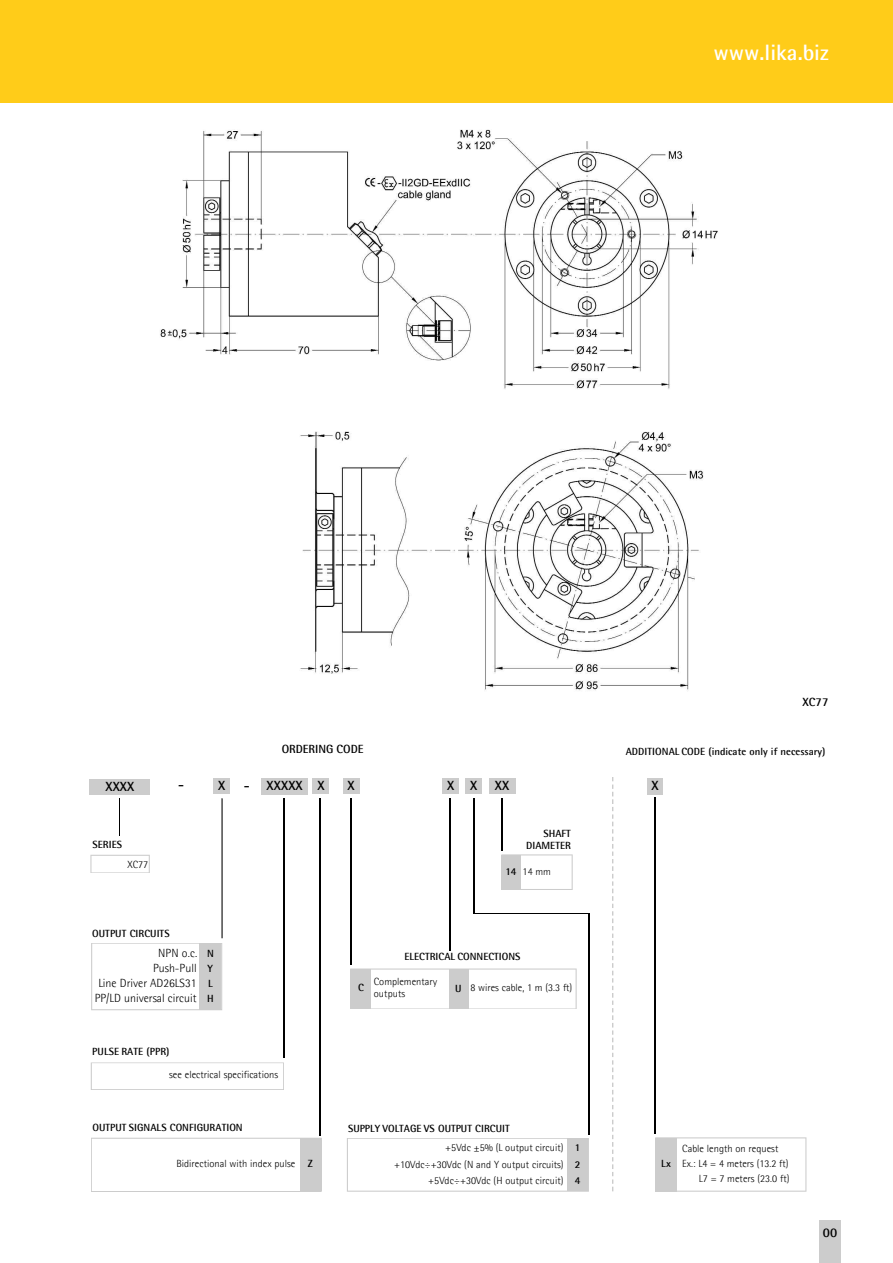
<style>
.page{position:relative;width:893px;height:1263px;background:#fff}
.page>*{position:absolute;margin:0;border:0;box-sizing:border-box;transform-origin:0 0}
.t1{font:700 22.35px "Agfa Rotis Semisans";color:#fff}
.t2{font:700 13.35px "Agfa Rotis Semisans";letter-spacing:.01em;color:#000}
.t3{font:300 11.85px/15px "Agfa Rotis Semisans";color:#000;text-align:right}
.t4{font:700 11.85px "Agfa Rotis Semisans";color:#000}
.t5{font:300 10.5px/16.4px "Agfa Rotis Semisans";color:#000;text-align:right}
.t6{font:700 10.5px/15px "Agfa Rotis Semisans";color:#000;text-align:justify}
.s1{font-weight:700}
</style>
<div class="page">
<div style="left:0;top:0;width:892px;height:103px;background:#ffcc19"></div>
<div style="left:819px;top:1221px;width:22px;height:42px;background:#ccc"></div>
<img style="left:160px;top:129px;width:558px;height:260px">
<svg style="left:91px;top:1062px;width:193px;height:28px"></svg>
<hr style="left:320px;top:798px;width:1px;height:338px;background:#000">
<hr style="left:284px;top:798px;width:1px;height:259px;background:#000">
<div style="left:489px;top:778px;width:27px;height:16px;background:#ccc"></div>
<div style="left:262px;top:778px;width:46px;height:17px;background:#ccc"></div>
<div style="left:90px;top:779px;width:60px;height:15px;background:#ccc"></div>
<svg style="left:90px;top:798px;width:132px;height:212px"></svg>
<svg style="left:91px;top:1138px;width:230px;height:54px"></svg>
<div style="left:300px;top:1138px;width:21px;height:53px;background:#ccc"></div>
<hr style="left:501px;top:798px;width:1px;height:53px;background:#000">
<svg style="left:501px;top:854px;width:71px;height:36px"></svg>
<div style="left:501px;top:855px;width:20px;height:34px;background:#ccc"></div>
<div style="left:199px;top:944px;width:22px;height:66px;background:#ccc"></div>
<svg style="left:347px;top:1138px;width:242px;height:54px"></svg>
<div style="left:567px;top:1138px;width:21px;height:53px;background:#ccc"></div>
<hr style="left:450px;top:798px;width:1px;height:153px;background:#000">
<svg style="left:655px;top:1137px;width:151px;height:55px"></svg>
<div style="left:655px;top:1138px;width:21px;height:54px;background:#ccc"></div>
<div style="left:647px;top:778px;width:15px;height:16px;background:#ccc"></div>
<hr style="left:654px;top:798px;width:1px;height:336px;background:#000">
<svg style="left:612px;top:777px;width:1px;height:414px"></svg>
<hr style="left:473px;top:798px;width:1px;height:116px;background:#000">
<svg style="left:350px;top:969px;width:226px;height:40px"></svg>
<div style="left:351px;top:969px;width:20px;height:40px;background:#ccc"></div>
<div style="left:449px;top:969px;width:19px;height:40px;background:#ccc"></div>
<hr style="left:350px;top:798px;width:1px;height:166px;background:#000">
<hr style="left:474px;top:913px;width:115px;height:1px;background:#000">
<hr style="left:588px;top:913px;width:1px;height:222px;background:#000">
<div style="left:312px;top:778px;width:17px;height:16px;background:#ccc"></div>
<img style="left:300px;top:431px;width:404px;height:260px">
<div style="left:213px;top:778px;width:17px;height:16px;background:#ccc"></div>
<div style="left:343px;top:778px;width:16px;height:16px;background:#ccc"></div>
<div style="left:442px;top:778px;width:17px;height:16px;background:#ccc"></div>
<div style="left:465px;top:778px;width:17px;height:16px;background:#ccc"></div>
<h1 class="t1" style="left:713px;top:39px;width:117px">www.lika.biz</h1>
<p class="t4" style="left:282px;top:742px;width:83px">ORDERING CODE</p>
<p class="t2" style="left:105px;top:778px;width:30px">XXXX</p>
<p class="t2" style="left:266px;top:778px;width:38px">XXXXX</p>
<p class="t2" style="left:495px;top:777px;width:16px">XX</p>
<p class="t2" style="left:218px;top:777px;width:9px">X</p>
<p class="t2" style="left:347px;top:777px;width:9px">X</p>
<p class="t2" style="left:447px;top:777px;width:32px">X X</p>
<p class="t2" style="left:317px;top:777px;width:9px">X</p>
<p class="t2" style="left:178px;top:776px;width:7px">-</p>
<p class="t2" style="left:244px;top:777px;width:7px">-</p>
<p class="t6" style="left:93px;top:837px;width:31px">SERIES</p>
<p class="t6" style="left:526px;top:827px;width:46px;line-height:12.3px;text-align:right">SHAFT<br>DIAMETER</p>
<p class="t5" style="left:127px;top:856px;width:22px">XC77</p>
<p class="t6" style="left:92px;top:926px;width:79px">OUTPUT CIRCUITS</p>
<p class="t3" style="left:95px;top:945px;width:104px">NPN o.c.<br>Push-Pull<br>Line Driver AD26LS31<br>PP/LD universal circuit</p>
<p class="t6" style="left:207px;top:945px;width:8px">N Y L H</p>
<p class="t6" style="left:92px;top:1044px;width:79px">PULSE RATE (PPR)</p>
<p class="t5" style="left:169px;top:1066px;width:110px">see electrical specifications</p>
<p class="t6" style="left:93px;top:1119px;width:152px">OUTPUT SIGNALS CONFIGURATION</p>
<p class="t5" style="left:176px;top:1155px;width:138px">Bidirectional with index pulse <span class="s1">Z</span></p>
<p class="t5" style="left:505px;top:863px;width:47px"><span class="s1">14</span> 14 mm</p>
<p class="t6" style="left:404px;top:949px;width:117px">ELECTRICAL CONNECTIONS</p>
<p class="t5" style="left:374px;top:975px;width:65px;line-height:12.6px;text-align:left">Complementary outputs</p>
<p class="t6" style="left:358px;top:980px;width:7px">C</p>
<p class="t5" style="left:455px;top:979px;width:119px"><span class="s1">U</span> 8 wires cable, 1 m (3.3 ft)</p>
<p class="t6" style="left:348px;top:1121px;width:163px">SUPPLY VOLTAGE VS OUTPUT CIRCUIT</p>
<p class="t5" style="left:394px;top:1139px;width:171px">+5Vdc ±5% (L output circuit) +10Vdc÷+30Vdc (N and Y output circuits) +5Vdc÷+30Vdc (H output circuit)</p>
<p class="t6" style="left:575px;top:1139px;width:7px;line-height:16.5px">1<br>2<br>4</p>
<p class="t4" style="left:802px;top:694px;width:27px">XC77</p>
<p class="t6" style="left:625px;top:743px;width:201px">ADDITIONAL CODE (indicate only if necessary)</p>
<p class="t2" style="left:651px;top:777px;width:9px">X</p>
<p class="t6" style="left:661px;top:1156px;width:11px">Lx</p>
<p class="t5" style="left:682px;top:1140px;width:98px">Cable length on request</p>
<p class="t5" style="left:682px;top:1155px;width:108px">Ex.: L4 = 4 meters (13.2 ft)</p>
<p class="t5" style="left:698px;top:1170px;width:92px">L7 = 7 meters (23.0 ft)</p>
<p class="t2" style="left:822px;top:1225px;width:16px">00</p>
</div>
